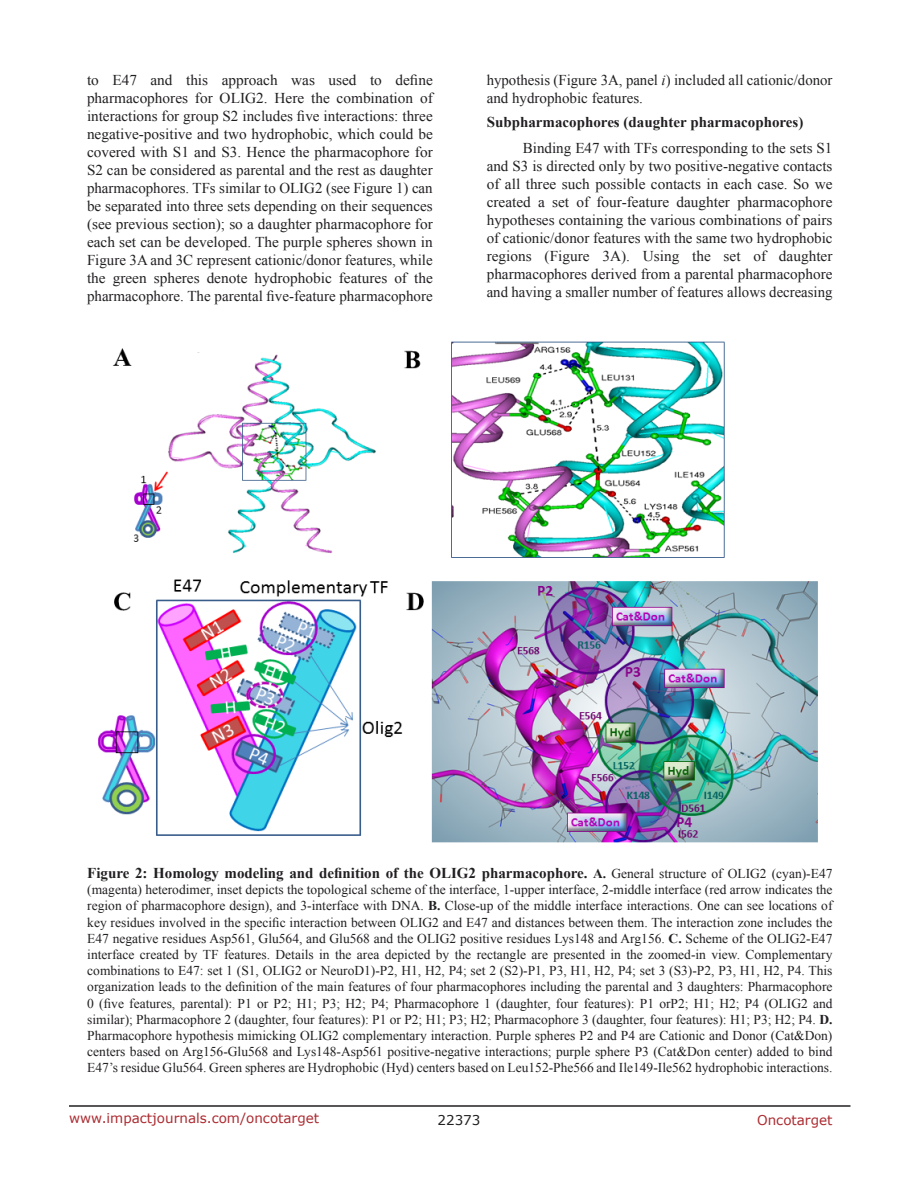
<style>
.page{position:relative;width:918px;height:1188px;background:#fff}
.page>*{position:absolute;margin:0;border:0;box-sizing:border-box;transform-origin:0 0}
.BodyText{font:15px/18px "Times New Roman";color:#221f22;text-align:justify}
.FigureText{font:700 15px "Times New Roman";color:#221f22}
.SubSubHeading{font:700 15px "Times New Roman";color:#221f22}
.FigureText-2{font:13.5px/16.2px "Times New Roman";color:#221f22;text-align:justify}
.t1{font:13.5px "Verdana";color:#ac2b31}
.t2{font:13.5px "Verdana";color:#221f22}
.s1{font-style:italic}
.s2{font-size:13.5px}
.s3{font-weight:400;font-size:13.5px}
.s4{font-weight:700}
</style>
<div class="page">
<hr style="left:69px;top:1105px;width:781px;height:2px;background:#231f20">
<img style="left:98px;top:341px;width:720px;height:502px">
<p class="BodyText" style="left:87px;top:71px;width:347px">to E47 and this approach was used to define pharmacophores for OLIG2. Here the combination of interactions for group S2 includes five interactions: three negative-positive and two hydrophobic, which could be covered with S1 and S3. Hence the pharmacophore for S2 can be considered as parental and the rest as daughter pharmacophores. TFs similar to OLIG2 (see Figure 1) can be separated into three sets depending on their sequences (see previous section); so a daughter pharmacophore for each set can be developed. The purple spheres shown in Figure 3A and 3C represent cationic/donor features, while the green spheres denote hydrophobic features of the pharmacophore. The parental five-feature pharmacophore</p>
<p class="BodyText" style="left:487px;top:71px;width:347px">hypothesis (Figure 3A, panel <span class="s1">i</span>) included all cationic/donor and hydrophobic features.</p>
<p class="SubSubHeading" style="left:487px;top:112px;width:318px">Subpharmacophores (daughter pharmacophores)</p>
<p class="BodyText" style="left:487px;top:139px;width:347px;text-indent:36px">Binding E47 with TFs corresponding to the sets S1 and S3 is directed only by two positive-negative contacts of all three such possible contacts in each case. So we created a set of four-feature daughter pharmacophore hypotheses containing the various combinations of pairs of cationic/donor features with the same two hydrophobic regions (Figure 3A). Using the set of daughter pharmacophores derived from a parental pharmacophore and having a smaller number of features allows decreasing</p>
<p class="FigureText" style="left:87px;top:863px;width:747px">Figure 2: Homology modeling and definition of the OLIG2 pharmacophore. <span class="s2">A.</span> <span class="s3">General structure of OLIG2 (cyan)-E47</span></p>
<p class="FigureText-2" style="left:87px;top:881px;width:747px">(magenta) heterodimer, inset depicts the topological scheme of the interface, 1-upper interface, 2-middle interface (red arrow indicates the region of pharmacophore design), and 3-interface with DNA. <span class="s4">B.</span> Close-up of the middle interface interactions. One can see locations of key residues involved in the specific interaction between OLIG2 and E47 and distances between them. The interaction zone includes the E47 negative residues Asp561, Glu564, and Glu568 and the OLIG2 positive residues Lys148 and Arg156. <span class="s4">C.</span> Scheme of the OLIG2-E47 interface created by TF features. Details in the area depicted by the rectangle are presented in the zoomed-in view. Complementary combinations to E47: set 1 (S1, OLIG2 or NeuroD1)-P2, H1, H2, P4; set 2 (S2)-P1, P3, H1, H2, P4; set 3 (S3)-P2, P3, H1, H2, P4. This organization leads to the definition of the main features of four pharmacophores including the parental and 3 daughters: Pharmacophore 0 (five features, parental): P1 or P2; H1; P3; H2; P4; Pharmacophore 1 (daughter, four features): P1 orP2; H1; H2; P4 (OLIG2 and similar); Pharmacophore 2 (daughter, four features): P1 or P2; H1; P3; H2; Pharmacophore 3 (daughter, four features): H1; P3; H2; P4. <span class="s4">D.<br></span>Pharmacophore hypothesis mimicking OLIG2 complementary interaction. Purple spheres P2 and P4 are Cationic and Donor (Cat&amp;Don) centers based on Arg156-Glu568 and Lys148-Asp561 positive-negative interactions; purple sphere P3 (Cat&amp;Don center) added to bind E47’s residue Glu564. Green spheres are Hydrophobic (Hyd) centers based on Leu152-Phe566 and Ile149-Ile562 hydrophobic interactions.</p>
<p class="t1" style="left:69px;top:1109px;width:252px">www.impactjournals.com/oncotarget</p>
<p class="t2" style="left:438px;top:1111px;width:44px">22373</p>
<p class="t1" style="left:757px;top:1111px;width:77px">Oncotarget</p>
</div>
